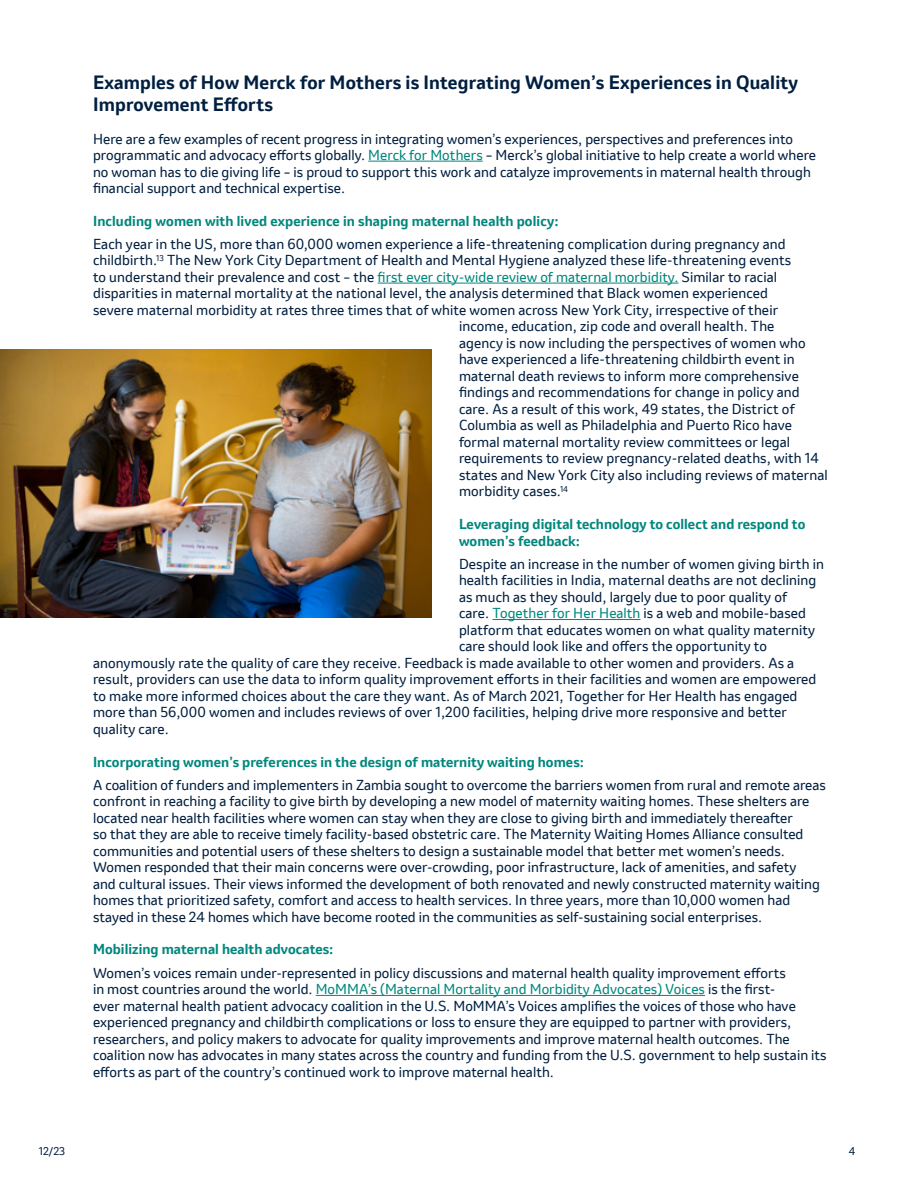
<style>
.page{position:relative;width:918px;height:1188px;background:#fff}
.page>*{position:absolute;margin:0;border:0;box-sizing:border-box;transform-origin:0 0}
.t1{font:700 18px/21.6px "Invention";letter-spacing:.01em;color:#001f40}
.t2{font:13.5px/16.5px "Invention";letter-spacing:.005em;color:#001f40}
.t3{font:700 13.5px/16.5px "Invention";letter-spacing:.005em;color:#00877d}
.t4{font:10.5px "Invention";color:#001f40}
.s1{color:#00877d}
</style>
<div class="page">
<hr style="left:368px;top:161px;width:115px;height:1px;background:#00877d">
<hr style="left:378px;top:283px;width:301px;height:1px;background:#00877d">
<hr style="left:492px;top:619px;width:148px;height:1px;background:#00877d">
<hr style="left:316px;top:995px;width:389px;height:1px;background:#00877d">
<img style="left:0;top:350px;width:432px;height:268px">
<h1 class="t1" style="left:93px;top:72px;width:707px">Examples of How Merck for Mothers is Integrating Women’s Experiences in Quality<br>Improvement Efforts</h1>
<p class="t2" style="left:93px;top:130px;width:725px">Here are a few examples of recent progress in integrating women’s experiences, perspectives and preferences into programmatic and advocacy efforts globally. <span class="s1">Merck for Mothers</span> – Merck’s global initiative to help create a world where no woman has to die giving life – is proud to support this work and catalyze improvements in maternal health through financial support and technical expertise.</p>
<p class="t3" style="left:93px;top:212px;width:467px">Including women with lived experience in shaping maternal health policy:</p>
<p class="t2" style="left:93px;top:236px;width:694px">Each year in the US, more than 60,000 women experience a life-threatening complication during pregnancy and</p>
<p class="t2" style="left:93px;top:252px;width:700px">childbirth.<sup>13</sup> The New York City Department of Health and Mental Hygiene analyzed these life-threatening events</p>
<p class="t2" style="left:93px;top:269px;width:686px">to understand their prevalence and cost – the <span class="s1">first ever city-wide review of maternal morbidity.</span> Similar to racial</p>
<p class="t2" style="left:93px;top:285px;width:676px">disparities in maternal mortality at the national level, the analysis determined that Black women experienced</p>
<p class="t2" style="left:93px;top:302px;width:687px">severe maternal morbidity at rates three times that of white women across New York City, irrespective of their</p>
<p class="t2" style="left:459px;top:318px;width:317px">income, education, zip code and overall health. The</p>
<p class="t2" style="left:459px;top:335px;width:348px">agency is now including the perspectives of women who</p>
<p class="t2" style="left:459px;top:351px;width:337px">have experienced a life-threatening childbirth event in</p>
<p class="t2" style="left:459px;top:368px;width:341px">maternal death reviews to inform more comprehensive</p>
<p class="t2" style="left:459px;top:384px;width:342px">findings and recommendations for change in policy and</p>
<p class="t2" style="left:459px;top:401px;width:337px">care. As a result of this work, 49 states, the District of</p>
<p class="t2" style="left:459px;top:417px;width:334px">Columbia as well as Philadelphia and Puerto Rico have</p>
<p class="t2" style="left:459px;top:434px;width:333px">formal maternal mortality review committees or legal</p>
<p class="t2" style="left:459px;top:450px;width:361px">requirements to review pregnancy-related deaths, with 14</p>
<p class="t2" style="left:459px;top:467px;width:370px">states and New York City also including reviews of maternal</p>
<p class="t2" style="left:459px;top:483px;width:111px">morbidity cases.<sup>14</sup></p>
<p class="t3" style="left:459px;top:516px;width:348px">Leveraging digital technology to collect and respond to women’s feedback:</p>
<p class="t2" style="left:459px;top:556px;width:366px">Despite an increase in the number of women giving birth in</p>
<p class="t2" style="left:459px;top:572px;width:359px">health facilities in India, maternal deaths are not declining</p>
<p class="t2" style="left:459px;top:589px;width:330px">as much as they should, largely due to poor quality of</p>
<p class="t2" style="left:459px;top:605px;width:348px">care. <span class="s1">Together for Her Health</span> is a web and mobile-based</p>
<p class="t2" style="left:459px;top:622px;width:358px">platform that educates women on what quality maternity</p>
<p class="t2" style="left:459px;top:638px;width:309px">care should look like and offers the opportunity to</p>
<p class="t2" style="left:93px;top:655px;width:703px">anonymously rate the quality of care they receive. Feedback is made available to other women and providers. As a</p>
<p class="t2" style="left:93px;top:671px;width:725px">result, providers can use the data to inform quality improvement efforts in their facilities and women are empowered</p>
<p class="t2" style="left:93px;top:688px;width:706px">to make more informed choices about the care they want. As of March 2021, Together for Her Health has engaged</p>
<p class="t2" style="left:93px;top:704px;width:696px">more than 56,000 women and includes reviews of over 1,200 facilities, helping drive more responsive and better</p>
<p class="t2" style="left:93px;top:721px;width:77px">quality care.</p>
<p class="t3" style="left:93px;top:753px;width:493px">Incorporating women’s preferences in the design of maternity waiting homes:</p>
<p class="t2" style="left:93px;top:776px;width:734px">A coalition of funders and implementers in Zambia sought to overcome the barriers women from rural and remote areas confront in reaching a facility to give birth by developing a new model of maternity waiting homes. These shelters are located near health facilities where women can stay when they are close to giving birth and immediately thereafter<br>so that they are able to receive timely facility-based obstetric care. The Maternity Waiting Homes Alliance consulted communities and potential users of these shelters to design a sustainable model that better met women’s needs.<br>Women responded that their main concerns were over-crowding, poor infrastructure, lack of amenities, and safety<br>and cultural issues. Their views informed the development of both renovated and newly constructed maternity waiting homes that prioritized safety, comfort and access to health services. In three years, more than 10,000 women had stayed in these 24 homes which have become rooted in the communities as self-sustaining social enterprises.</p>
<p class="t3" style="left:93px;top:941px;width:242px">Mobilizing maternal health advocates:</p>
<p class="t2" style="left:93px;top:964px;width:735px">Women’s voices remain under-represented in policy discussions and maternal health quality improvement efforts<br>in most countries around the world. <span class="s1">MoMMA’s (Maternal Mortality and Morbidity Advocates) Voices</span> is the first-<br>ever maternal health patient advocacy coalition in the U.S. MoMMA’s Voices amplifies the voices of those who have experienced pregnancy and childbirth complications or loss to ensure they are equipped to partner with providers, researchers, and policy makers to advocate for quality improvements and improve maternal health outcomes. The coalition now has advocates in many states across the country and funding from the U.S. government to help sustain its efforts as part of the country’s continued work to improve maternal health.</p>
<p class="t4" style="left:39px;top:1144px;width:28px">12/23</p>
<p class="t4" style="left:849px;top:1144px;width:8px">4</p>
</div>
